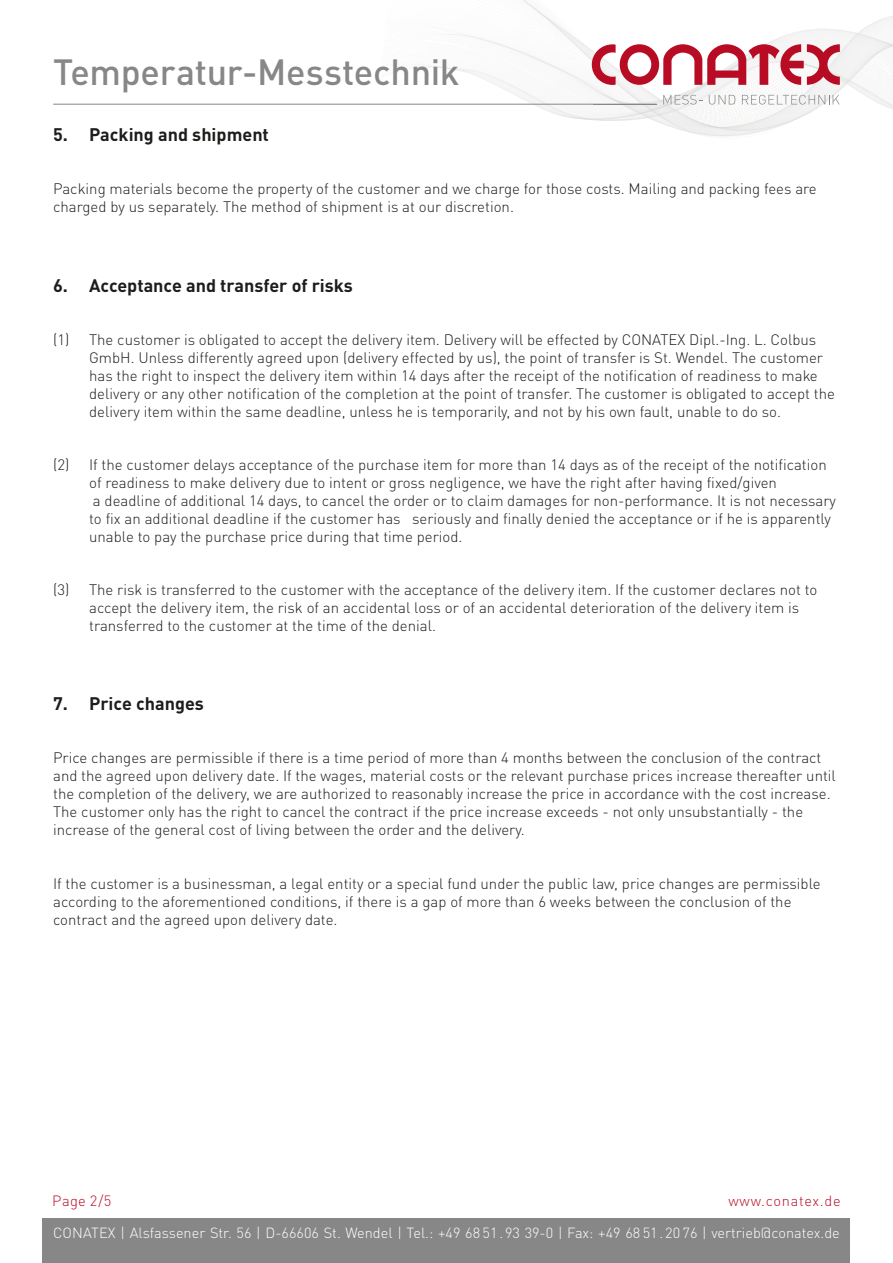
<style>
.page{position:relative;width:893px;height:1263px;background:#fff}
.page>*{position:absolute;margin:0;border:0;box-sizing:border-box;transform-origin:0 0}
.t1{font:500 36px "DINOT";letter-spacing:-.01em;color:#878787}
.t2{font:700 18px "DINOT";color:#1d1d1b}
.t3{font:300 15px/18px "DINOT";color:#1d1d1b}
.t4{font:300 14.7px "DINOT";color:#b80c24}
.t5{font:300 14.55px "DINOT";color:#fff}
.t6{font:300 14.55px "DINOT";letter-spacing:.05em;color:#b80c24}
</style>
<div class="page">
<svg style="left:523px;top:0;width:370px;height:136px"></svg>
<svg style="left:380px;top:23px;width:513px;height:99px"></svg>
<hr style="left:53px;top:104px;width:604px;height:1px;background:#878787">
<div style="left:43px;top:1218px;width:807px;height:45px;background:#878787"></div>
<h1 class="t1" style="left:53px;top:44px;width:408px">Temperatur-Messtechnik</h1>
<p class="t2" style="left:53px;top:121px;width:217px">5. Packing and shipment</p>
<p class="t3" style="left:53px;top:179px;width:765px">Packing materials become the property of the customer and we charge for those costs. Mailing and packing fees are charged by us separately. The method of shipment is at our discretion.</p>
<p class="t2" style="left:53px;top:271px;width:301px">6. Acceptance and transfer of risks</p>
<p class="t3" style="left:89px;top:329px;width:747px;text-indent:-36px">(1) The customer is obligated to accept the delivery item. Delivery will be effected by CONATEX Dipl.-Ing. L. Colbus GmbH. Unless differently agreed upon (delivery effected by us), the point of transfer is St. Wendel. The customer has the right to inspect the delivery item within 14 days after the receipt of the notification of readiness to make delivery or any other notification of the completion at the point of transfer. The customer is obligated to accept the delivery item within the same deadline, unless he is temporarily, and not by his own fault, unable to do so.</p>
<p class="t3" style="left:89px;top:454px;width:748px;text-indent:-36px">(2) If the customer delays acceptance of the purchase item for more than 14 days as of the receipt of the notification of readiness to make delivery due to intent or gross negligence, we have the right after having fixed/given<br>a deadline of additional 14 days, to cancel the order or to claim damages for non-performance. It is not necessary to fix an additional deadline if the customer has seriously and finally denied the acceptance or if he is apparently unable to pay the purchase price during that time period.</p>
<p class="t3" style="left:89px;top:579px;width:730px;text-indent:-36px">(3) The risk is transferred to the customer with the acceptance of the delivery item. If the customer declares not to accept the delivery item, the risk of an accidental loss or of an accidental deterioration of the delivery item is transferred to the customer at the time of the denial.</p>
<p class="t2" style="left:53px;top:690px;width:152px">7. Price changes</p>
<p class="t3" style="left:53px;top:748px;width:784px">Price changes are permissible if there is a time period of more than 4 months between the conclusion of the contract and the agreed upon delivery date. If the wages, material costs or the relevant purchase prices increase thereafter until the completion of the delivery, we are authorized to reasonably increase the price in accordance with the cost increase.<br>The customer only has the right to cancel the contract if the price increase exceeds - not only unsubstantially - the increase of the general cost of living between the order and the delivery.</p>
<p class="t3" style="left:53px;top:873px;width:769px">If the customer is a businessman, a legal entity or a special fund under the public law, price changes are permissible according to the aforementioned conditions, if there is a gap of more than 6 weeks between the conclusion of the contract and the agreed upon delivery date.</p>
<p class="t4" style="left:52px;top:1189px;width:61px">Page 2/5</p>
<p class="t6" style="left:728px;top:1189px;width:114px">www.conatex.de</p>
<p class="t5" style="left:53px;top:1222px;width:788px">CONATEX | Alsfassener Str. 56 | D-66606 St. Wendel | Tel.: +49 68 51.93 39-0 | Fax: +49 68 51.20 76 | vertrieb@conatex.de</p>
</div>
